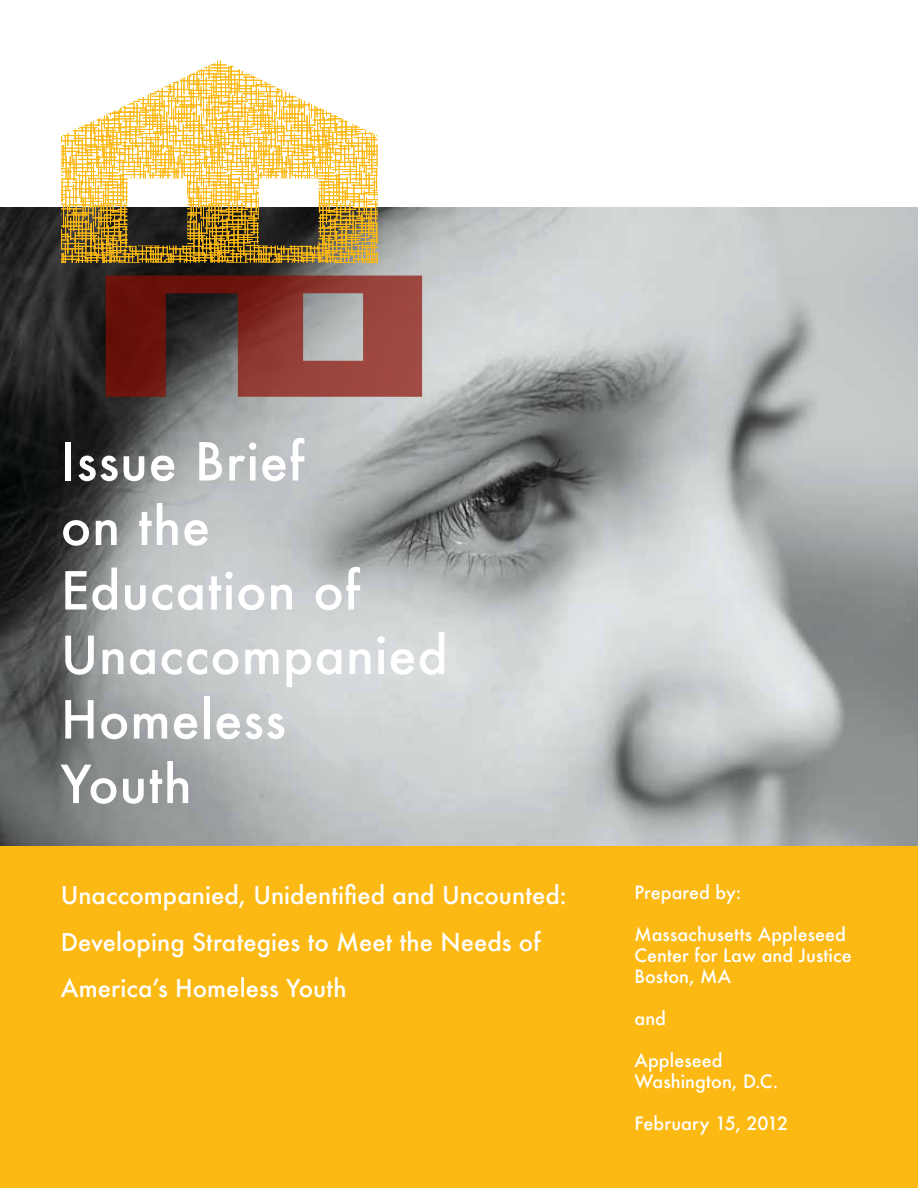
<style>
.page{position:relative;width:918px;height:1188px;background:#fff}
.page>*{position:absolute;margin:0;border:0;box-sizing:border-box;transform-origin:0 0}
.t1{font:500 51px/64.5px "Futura";letter-spacing:.015em;color:#fff}
.t2{font:500 24px/46.5px "Futura";color:#fff}
.t3{font:500 18px/21px "Futura";letter-spacing:.005em;color:#fff}
</style>
<div class="page">
<img style="left:0;top:207px;width:918px;height:639px">
<svg style="left:106px;top:276px;width:316px;height:121px"></svg>
<svg style="left:61px;top:60px;width:319px;height:204px"></svg>
<div style="left:0;top:846px;width:918px;height:342px;background:#fdb913"></div>
<h1 class="t1" style="left:61px;top:429px;width:389px">Issue Brief<br>on the<br>Education of<br>Unaccompanied<br>Homeless<br>Youth</h1>
<h2 class="t2" style="left:61px;top:872px;width:508px">Unaccompanied, Unidentified and Uncounted:<br>Developing Strategies to Meet the Needs of<br>America’s Homeless Youth</h2>
<p class="t3" style="left:634px;top:882px;width:108px">Prepared by:</p>
<p class="t3" style="left:634px;top:924px;width:219px">Massachusetts Appleseed<br>Center for Law and Justice<br>Boston, MA</p>
<p class="t3" style="left:634px;top:1008px;width:33px">and</p>
<p class="t3" style="left:634px;top:1050px;width:145px">Appleseed<br>Washington, D.C.</p>
<p class="t3" style="left:634px;top:1113px;width:155px">February 15, 2012</p>
</div>
